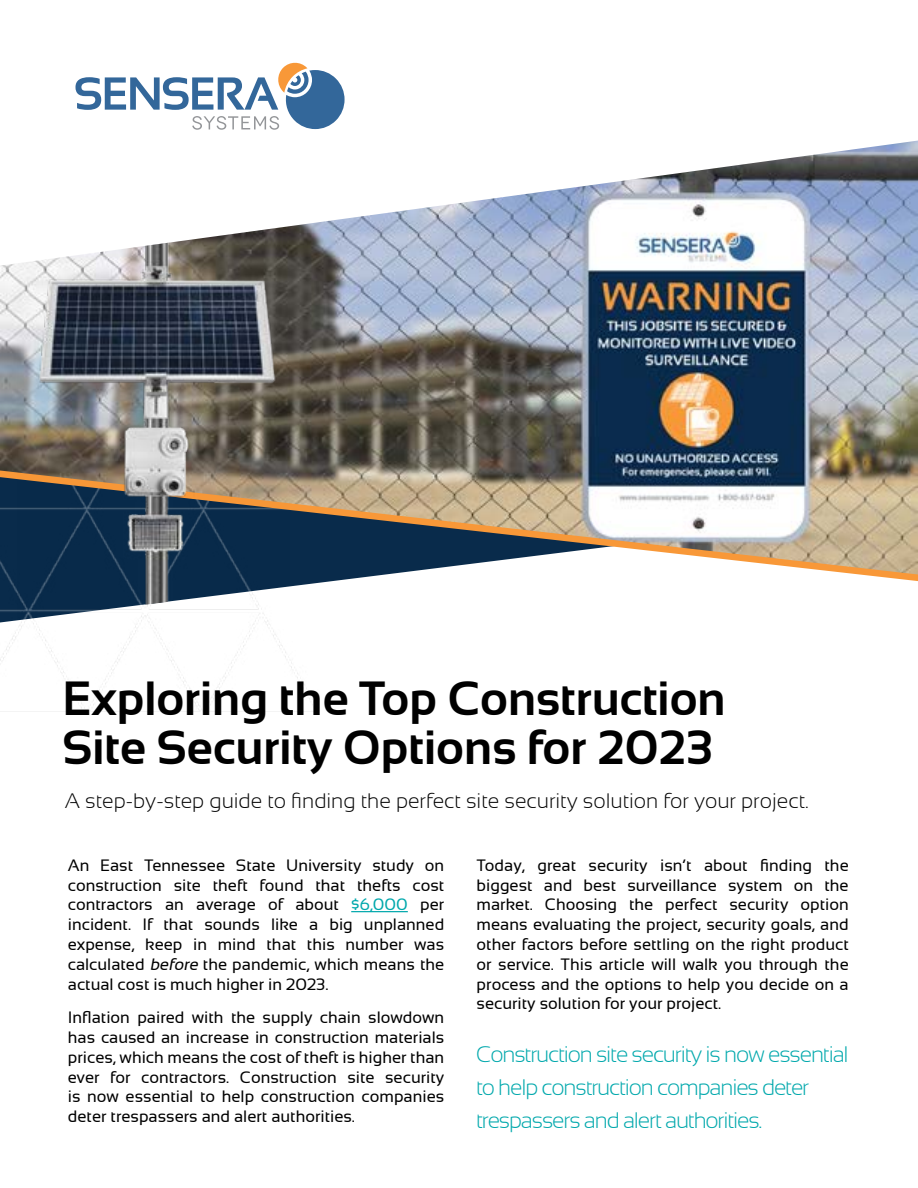
<style>
.page{position:relative;width:918px;height:1188px;background:#fff}
.page>*{position:absolute;margin:0;border:0;box-sizing:border-box;transform-origin:0 0}
.t1{font:700 48px/49.2px "Sansation";color:#000}
.t2{font:300 22.5px/33px "Sansation";letter-spacing:-.05em;color:#00a8ac}
.t3{font:300 21px "Sansation";color:#000}
.t4{font:16.5px/19.8px "Sansation";color:#000;text-align:justify}
.s1{color:#00a8ac}
.s2{font-style:italic}
</style>
<div class="page">
<img style="left:0;top:582px;width:320px;height:130px">
<img style="left:0;top:141px;width:918px;height:434px">
<svg style="left:75px;top:62px;width:270px;height:68px"></svg>
<img style="left:16px;top:226px;width:274px;height:395px">
<hr style="left:351px;top:911px;width:57px;height:1px;background:#00a8ac">
<h1 class="t1" style="left:62px;top:674px;width:665px">Exploring the Top Construction<br>Site Security Options for 2023</h1>
<p class="t3" style="left:65px;top:789px;width:745px">A step-by-step guide to finding the perfect site security solution for your project.</p>
<p class="t4" style="left:68px;top:855px;width:378px">An East Tennessee State University study on construction site theft found that thefts cost contractors an average of about <span class="s1">$6,000</span> per incident. If that sounds like a big unplanned expense, keep in mind that this number was calculated <span class="s2">before</span> the pandemic, which means the actual cost is much higher in 2023.</p>
<p class="t4" style="left:68px;top:1008px;width:378px">Inflation paired with the supply chain slowdown has caused an increase in construction materials prices, which means the cost of theft is higher than ever for contractors. Construction site security is now essential to help construction companies deter trespassers and alert authorities.</p>
<p class="t4" style="left:477px;top:855px;width:374px">Today, great security isn’t about finding the biggest and best surveillance system on the market. Choosing the perfect security option means evaluating the project, security goals, and other factors before settling on the right product or service. This article will walk you through the process and the options to help you decide on a security solution for your project.</p>
<h2 class="t2" style="left:476px;top:1038px;width:374px">Construction site security is now essential to help construction companies deter trespassers and alert authorities.</h2>
</div>
